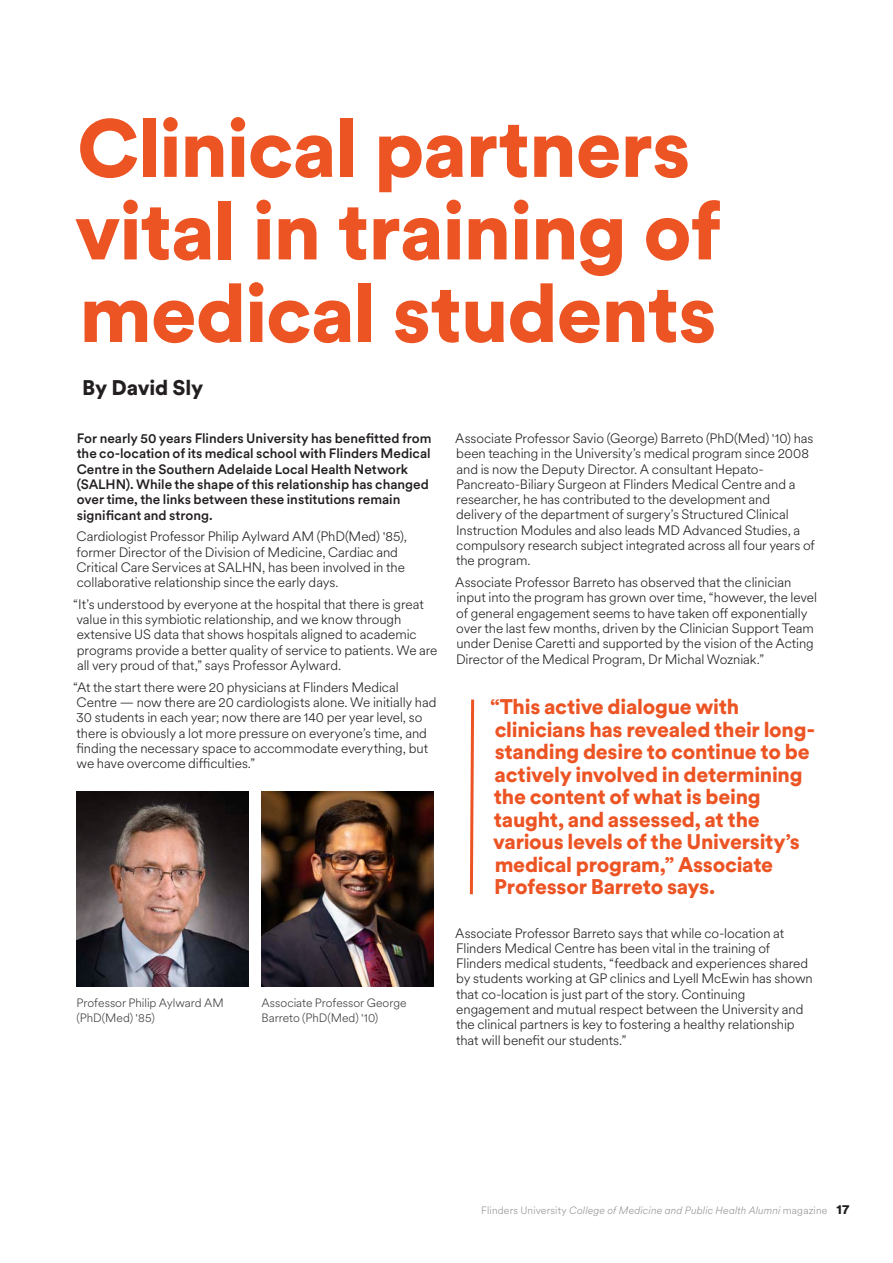
<style>
.page{position:relative;width:893px;height:1263px;background:#fff}
.page>*{position:absolute;margin:0;border:0;box-sizing:border-box;transform-origin:0 0}
.MPH___Article_Headli{font:900 81px/82.5px "Circular XX";letter-spacing:-.02em;color:#ed5424}
.MPH___Body{font:900 21px/22.5px "Circular XX";letter-spacing:-.015em;color:#ed5424}
.MPH___Article_Headli-2{font:900 21px "Circular XX";letter-spacing:-.005em;color:#231f20}
.MPH___Body-2{font:300 13.5px/15.3px "Circular XX";letter-spacing:-.005em;color:#231f20}
.MPH___Body-3{font:500 13.5px/15.3px "Circular XX";color:#231f20}
.MPH___Body-4{font:300 12px/15px "Circular XX";color:#3e3e3f}
.t1{font:italic 300 10.5px "Circular XX";letter-spacing:.015em;color:#939598}
.s1{font-style:normal}
.s2{font-weight:900;font-style:normal;font-size:13.5px;color:#231f20}
</style>
<div class="page">
<svg style="left:469px;top:699px;width:6px;height:196px"></svg>
<img style="left:77px;top:792px;width:172px;height:194px">
<img style="left:261px;top:792px;width:172px;height:194px">
<p class="MPH___Article_Headli" style="left:75px;top:104px;width:648px">Clinical partners vital in training of medical students</p>
<p class="MPH___Article_Headli-2" style="left:82px;top:373px;width:123px">By David Sly</p>
<p class="MPH___Body-3" style="left:77px;top:430px;width:356px">For nearly 50 years Flinders University has benefitted from the co-location of its medical school with Flinders Medical Centre in the Southern Adelaide Local Health Network (SALHN). While the shape of this relationship has changed over time, the links between these institutions remain significant and strong.</p>
<p class="MPH___Body-2" style="left:77px;top:528px;width:332px">Cardiologist Professor Philip Aylward AM (PhD(Med) '85), former Director of the Division of Medicine, Cardiac and Critical Care Services at SALHN, has been involved in the collaborative relationship since the early days.</p>
<p class="MPH___Body-2" style="left:73px;top:596px;width:366px">“It’s understood by everyone at the hospital that there is great value in this symbiotic relationship, and we know through extensive US data that shows hospitals aligned to academic programs provide a better quality of service to patients. We are all very proud of that,” says Professor Aylward.</p>
<p class="MPH___Body-2" style="left:73px;top:679px;width:365px">“At the start there were 20 physicians at Flinders Medical Centre — now there are 20 cardiologists alone. We initially had 30 students in each year; now there are 140 per year level, so there is obviously a lot more pressure on everyone’s time, and finding the necessary space to accommodate everything, but we have overcome difficulties.”</p>
<p class="MPH___Body-4" style="left:77px;top:994px;width:149px">Professor Philip Aylward AM (PhD(Med) '85)</p>
<p class="MPH___Body-4" style="left:261px;top:994px;width:147px">Associate Professor George<br>Barreto (PhD(Med) '10)</p>
<p class="MPH___Body-2" style="left:455px;top:430px;width:361px">Associate Professor Savio (George) Barreto (PhD(Med) '10) has been teaching in the University’s medical program since 2008 and is now the Deputy Director. A consultant Hepato-Pancreato-Biliary Surgeon at Flinders Medical Centre and a researcher, he has contributed to the development and delivery of the department of surgery’s Structured Clinical Instruction Modules and also leads MD Advanced Studies, a compulsory research subject integrated across all four years of the program.</p>
<p class="MPH___Body-2" style="left:455px;top:574px;width:363px">Associate Professor Barreto has observed that the clinician input into the program has grown over time, “however, the level of general engagement seems to have taken off exponentially over the last few months, driven by the Clinician Support Team under Denise Caretti and supported by the vision of the Acting Director of the Medical Program, Dr Michal Wozniak.”</p>
<p class="MPH___Body" style="left:490px;top:695px;width:327px">“This active dialogue with clinicians has revealed their long&shy;standing desire to continue to be actively involved in determining the content of what is being taught, and assessed, at the various levels of the University’s medical program,” Associate<br>Professor Barreto says.</p>
<p class="MPH___Body-2" style="left:455px;top:925px;width:359px">Associate Professor Barreto says that while co-location at Flinders Medical Centre has been vital in the training of Flinders medical students, “feedback and experiences shared by students working at GP clinics and Lyell McEwin has shown that co-location is just part of the story. Continuing engagement and mutual respect between the University and the clinical partners is key to fostering a healthy relationship that will benefit our students.”</p>
<p class="t1" style="left:481px;top:1203px;width:370px"><span class="s1">Flinders University</span> College of Medicine and Public Health Alumni <span class="s1">magazine</span> <span class="s2">17</span></p>
</div>
